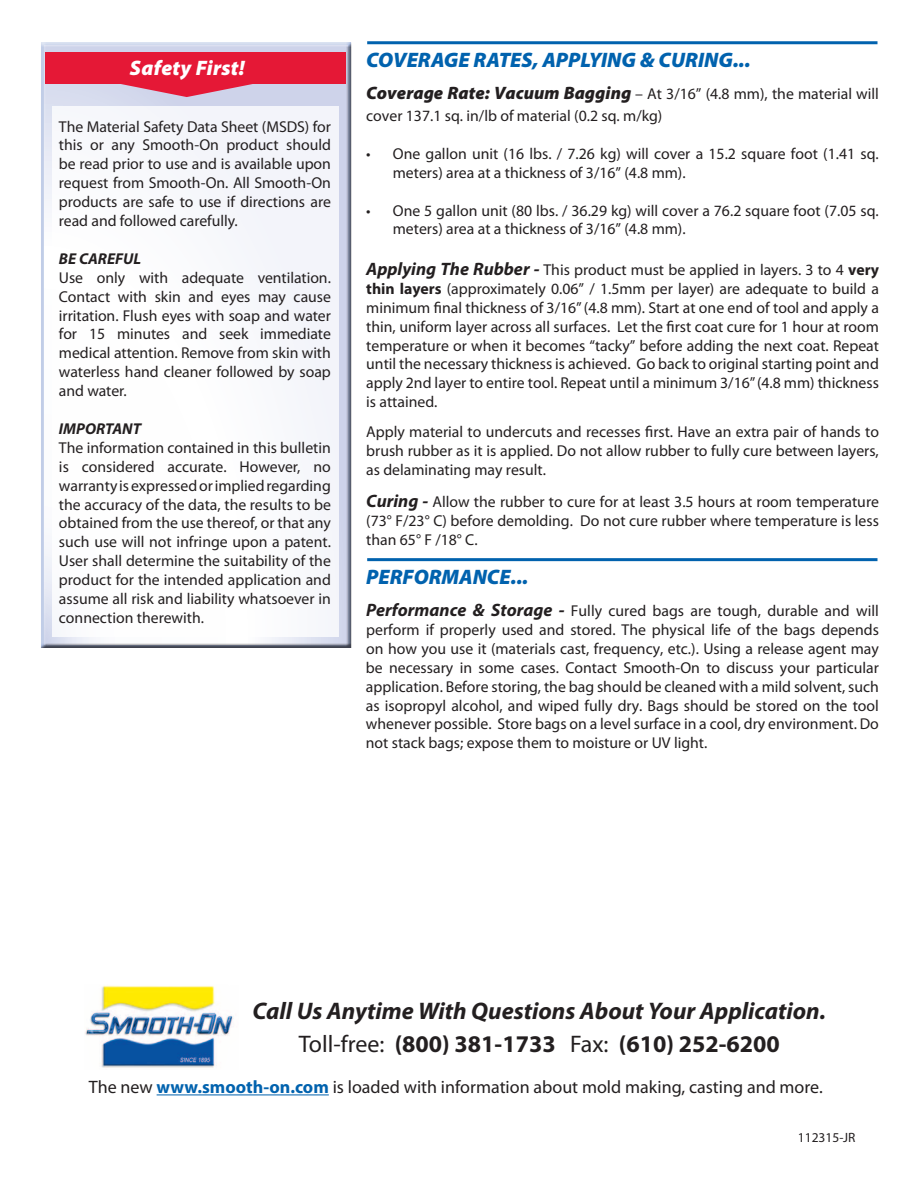
<style>
.page{position:relative;width:918px;height:1188px;background:#fff}
.page>*{position:absolute;margin:0;border:0;box-sizing:border-box;transform-origin:0 0}
.t1{font:italic 700 24px "Myriad Pro";color:#231f20}
.t2{font:700 24px "Myriad Pro";color:#231f20}
.t3{font:italic 900 21px "Myriad Pro";color:#0162ae}
.t4{font:italic 900 21px "Myriad Pro";letter-spacing:.01em;color:#fff}
.t5{font:18px "Myriad Pro";color:#231f20}
.t6{font:15.75px/18.9px "Myriad Pro";color:#231f20;text-align:justify}
.t7{font:italic 700 15.75px "Myriad Pro";letter-spacing:-.005em;color:#231f20}
.t8{font:13.5px "Myriad Pro";color:#231f20}
.s1{font-weight:900;font-style:italic;font-size:18px}
.s2{font-weight:700;font-style:italic;font-size:18px}
.s3{font-weight:700}
.s4{font-weight:400}
.s5{font-weight:700;color:#0162ae}
</style>
<div class="page">
<div style="left:41px;top:42px;width:313px;height:607px;background:#231f20;opacity:.75"></div>
<div style="left:52px;top:106px;width:287px;height:531px;background:#fff"></div>
<div style="left:45px;top:52px;width:301px;height:31px;background:#e51836"></div>
<svg style="left:117px;top:83px;width:139px;height:14px;background:#da738d"></svg>
<img style="left:85px;top:985px;width:149px;height:83px">
<hr style="left:157px;top:1094px;width:172px;height:1px;background:#0162ae">
<hr style="left:367px;top:41px;width:511px;height:3px;background:#0162ae">
<hr style="left:367px;top:558px;width:511px;height:3px;background:#0162ae">
<p class="t4" style="left:130px;top:54px;width:116px">Safety First!</p>
<p class="t6" style="left:59px;top:117px;width:273px">The Material Safety Data Sheet (MSDS) for this or any Smooth-On product should be read prior to use and is available upon request from Smooth-On. All Smooth-On products are safe to use if directions are read and followed carefully.</p>
<p class="t7" style="left:59px;top:248px;width:84px">BE CAREFUL</p>
<p class="t6" style="left:59px;top:268px;width:273px">Use only with adequate ventilation.<br>Contact with skin and eyes may cause irritation. Flush eyes with soap and water for 15 minutes and seek immediate medical attention. Remove from skin with waterless hand cleaner followed by soap and water.</p>
<p class="t7" style="left:59px;top:418px;width:83px">IMPORTANT</p>
<p class="t6" style="left:59px;top:438px;width:273px">The information contained in this bulletin is considered accurate. However, no warranty is expressed or implied regarding the accuracy of the data, the results to be obtained from the use thereof, or that any such use will not infringe upon a patent.<br>User shall determine the suitability of the product for the intended application and assume all risk and liability whatsoever in connection therewith.</p>
<p class="t3" style="left:366px;top:46px;width:386px">COVERAGE RATES, APPLYING &amp; CURING...</p>
<p class="t6" style="left:366px;top:83px;width:514px;line-height:21.6px"><span class="s1">Coverage Rate: Vacuum Bagging</span> – At 3/16” (4.8 mm), the material will cover 137.1 sq. in/lb of material (0.2 sq. m/kg)</p>
<p class="t6" style="left:393px;top:144px;width:488px;text-indent:-27px">• One gallon unit (16 lbs. / 7.26 kg) will cover a 15.2 square foot (1.41 sq. meters) area at a thickness of 3/16” (4.8 mm).</p>
<p class="t6" style="left:393px;top:201px;width:488px;text-indent:-27px">• One 5 gallon unit (80 lbs. / 36.29 kg) will cover a 76.2 square foot (7.05 sq. meters) area at a thickness of 3/16” (4.8 mm).</p>
<p class="t6" style="left:366px;top:260px;width:514px"><span class="s2">Applying The Rubber -</span> This product must be applied in layers. 3 to 4 <span class="s3">very thin layers</span> (approximately 0.06” / 1.5mm per layer) are adequate to build a minimum final thickness of 3/16” (4.8 mm). Start at one end of tool and apply a thin, uniform layer across all surfaces. Let the first coat cure for 1 hour at room temperature or when it becomes “tacky” before adding the next coat. Repeat until the necessary thickness is achieved. Go back to original starting point and apply 2nd layer to entire tool. Repeat until a minimum 3/16” (4.8 mm) thickness is attained.</p>
<p class="t6" style="left:366px;top:422px;width:514px">Apply material to undercuts and recesses first. Have an extra pair of hands to brush rubber as it is applied. Do not allow rubber to fully cure between layers, as delaminating may result.</p>
<p class="t6" style="left:366px;top:492px;width:514px"><span class="s2">Curing -</span> Allow the rubber to cure for at least 3.5 hours at room temperature (73° F/23° C) before demolding. Do not cure rubber where temperature is less than 65° F /18° C.</p>
<p class="t3" style="left:366px;top:563px;width:164px">PERFORMANCE...</p>
<p class="t6" style="left:366px;top:601px;width:515px"><span class="s2">Performance &amp; Storage -</span> Fully cured bags are tough, durable and will perform if properly used and stored. The physical life of the bags depends on how you use it (materials cast, frequency, etc.). Using a release agent may be necessary in some cases. Contact Smooth-On to discuss your particular application. Before storing, the bag should be cleaned with a mild solvent, such as isopropyl alcohol, and wiped fully dry. Bags should be stored on the tool whenever possible. Store bags on a level surface in a cool, dry environment. Do not stack bags; expose them to moisture or UV light.</p>
<p class="t1" style="left:252px;top:996px;width:575px">Call Us Anytime With Questions About Your Application.</p>
<p class="t2" style="left:299px;top:1029px;width:483px"><span class="s4">Toll-free:</span> (800) 381-1733 <span class="s4">Fax:</span> (610) 252-6200</p>
<p class="t5" style="left:89px;top:1076px;width:735px">The new <span class="s5">www.smooth-on.com</span> is loaded with information about mold making, casting and more.</p>
<p class="t8" style="left:798px;top:1129px;width:59px">112315-JR</p>
</div>
